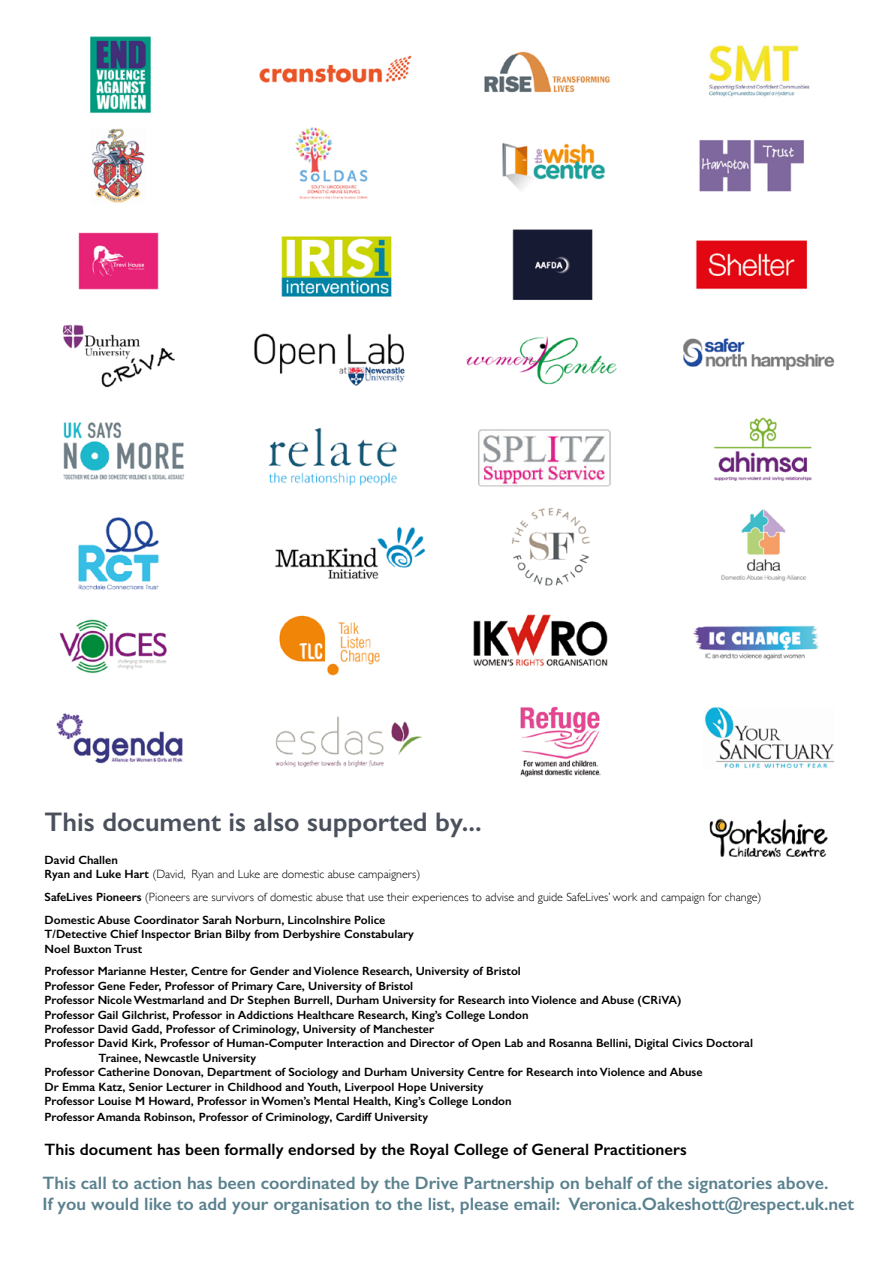
<style>
.page{position:relative;width:893px;height:1263px;background:#fff}
.page>*{position:absolute;margin:0;border:0;box-sizing:border-box;transform-origin:0 0}
.t1{font:600 27px "Gill Sans";color:#4a505c}
.Body{font:600 18px "Gill Sans";color:#5a818e}
.t2{font:600 16.5px "Gill Sans";color:#000}
.t3{font:600 12px "Gill Sans";color:#000}
.t4{font:300 12px "Gill Sans";color:#000}
.s1{font-weight:600}
</style>
<div class="page">
<img style="left:56px;top:36px;width:779px;height:821px">
<p class="t1" style="left:45px;top:806px;width:439px">This document is also supported by...</p>
<p class="t3" style="left:45px;top:852px;width:75px">David Challen</p>
<p class="t4" style="left:45px;top:864px;width:377px"><span class="s1">Ryan and Luke Hart</span> (David, Ryan and Luke are domestic abuse campaigners)</p>
<p class="t4" style="left:45px;top:887px;width:718px"><span class="s1">SafeLives Pioneers</span> (Pioneers are survivors of domestic abuse that use their experiences to advise and guide SafeLives’ work and campaign for change)</p>
<p class="t3" style="left:45px;top:912px;width:342px">Domestic Abuse Coordinator Sarah Norburn, Lincolnshire Police</p>
<p class="t3" style="left:45px;top:927px;width:371px">T/Detective Chief Inspector Brian Bilby from Derbyshire Constabulary</p>
<p class="t3" style="left:45px;top:941px;width:99px">Noel Buxton Trust</p>
<p class="t3" style="left:45px;top:964px;width:478px">Professor Marianne Hester, Centre for Gender and Violence Research, University of Bristol</p>
<p class="t3" style="left:45px;top:978px;width:370px">Professor Gene Feder, Professor of Primary Care, University of Bristol</p>
<p class="t3" style="left:45px;top:993px;width:638px">Professor Nicole Westmarland and Dr Stephen Burrell, Durham University for Research into Violence and Abuse (CRiVA)</p>
<p class="t3" style="left:45px;top:1007px;width:485px">Professor Gail Gilchrist, Professor in Addictions Healthcare Research, King’s College London</p>
<p class="t3" style="left:45px;top:1022px;width:391px">Professor David Gadd, Professor of Criminology, University of Manchester</p>
<p class="t3" style="left:45px;top:1036px;width:710px">Professor David Kirk, Professor of Human-Computer Interaction and Director of Open Lab and Rosanna Bellini, Digital Civics Doctoral</p>
<p class="t3" style="left:99px;top:1050px;width:159px">Trainee, Newcastle University</p>
<p class="t3" style="left:45px;top:1065px;width:659px">Professor Catherine Donovan, Department of Sociology and Durham University Centre for Research into Violence and Abuse</p>
<p class="t3" style="left:45px;top:1079px;width:440px">Dr Emma Katz, Senior Lecturer in Childhood and Youth, Liverpool Hope University</p>
<p class="t3" style="left:45px;top:1094px;width:468px">Professor Louise M Howard, Professor in Women’s Mental Health, King’s College London</p>
<p class="t3" style="left:45px;top:1110px;width:385px">Professor Amanda Robinson, Professor of Criminology, Cardiff University</p>
<p class="t2" style="left:45px;top:1140px;width:643px">This document has been formally endorsed by the Royal College of General Practitioners</p>
<p class="Body" style="left:43px;top:1172px;width:787px">This call to action has been coordinated by the Drive Partnership on behalf of the signatories above.</p>
<p class="Body" style="left:43px;top:1193px;width:813px">If you would like to add your organisation to the list, please email: Veronica.Oakeshott@respect.uk.net</p>
</div>
